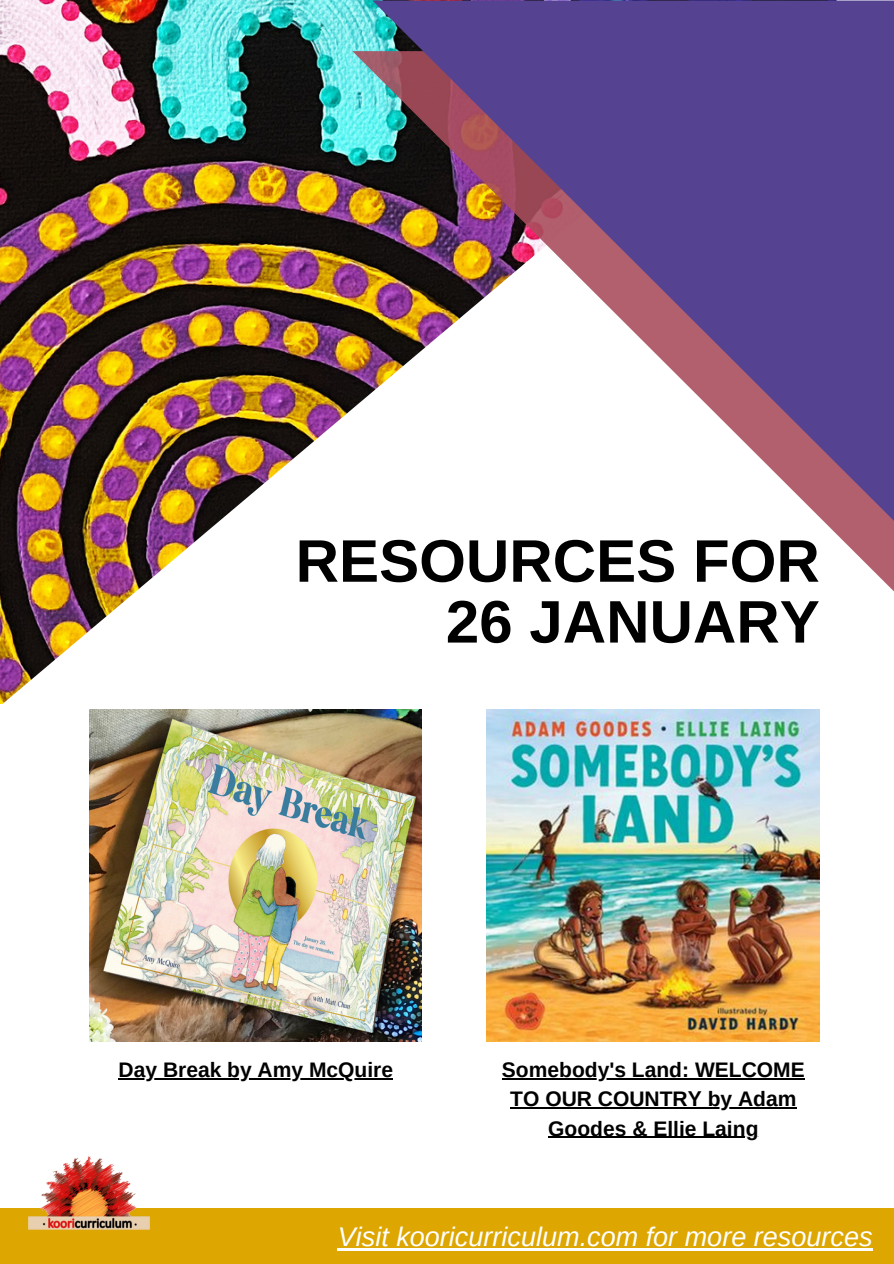
<style>
.page{position:relative;width:894px;height:1264px;background:#fff}
.page>*{position:absolute;margin:0;border:0;box-sizing:border-box;transform-origin:0 0}
.t1{font:700 60px/60.8px "Arimo";color:#000;text-align:right}
.t2{font:italic 27px "Arimo";color:#fff}
.t3{font:700 21px/29.2px "Arimo";color:#000;text-align:center}
</style>
<div class="page">
<img style="left:0;top:0;width:893px;height:704px">
<div style="left:0;top:1207px;width:893px;height:56px;background:#dda601"></div>
<svg style="left:352px;top:51px;width:541px;height:541px"></svg>
<svg style="left:372px;top:1px;width:521px;height:555px;fill:#554392"></svg>
<img style="left:18px;top:1156px;width:143px;height:74px">
<img style="left:89px;top:709px;width:333px;height:332px">
<hr style="left:338px;top:1247px;width:534px;height:3px;background:#fff">
<img style="left:487px;top:709px;width:332px;height:332px">
<hr style="left:119px;top:1078px;width:274px;height:1px;background:#000">
<hr style="left:502px;top:1078px;width:302px;height:1px;background:#000">
<hr style="left:510px;top:1107px;width:286px;height:1px;background:#000">
<hr style="left:548px;top:1136px;width:210px;height:1px;background:#000">
<h1 class="t1" style="left:295px;top:530px;width:525px">RESOURCES FOR<br>26 JANUARY</h1>
<p class="t3" style="left:119px;top:1055px;width:276px">Day Break by Amy McQuire</p>
<p class="t3" style="left:502px;top:1055px;width:304px">Somebody's Land: WELCOME<br>TO OUR COUNTRY by Adam<br>Goodes &amp; Ellie Laing</p>
<p class="t2" style="left:338px;top:1221px;width:536px">Visit kooricurriculum.com for more resources</p>
</div>
